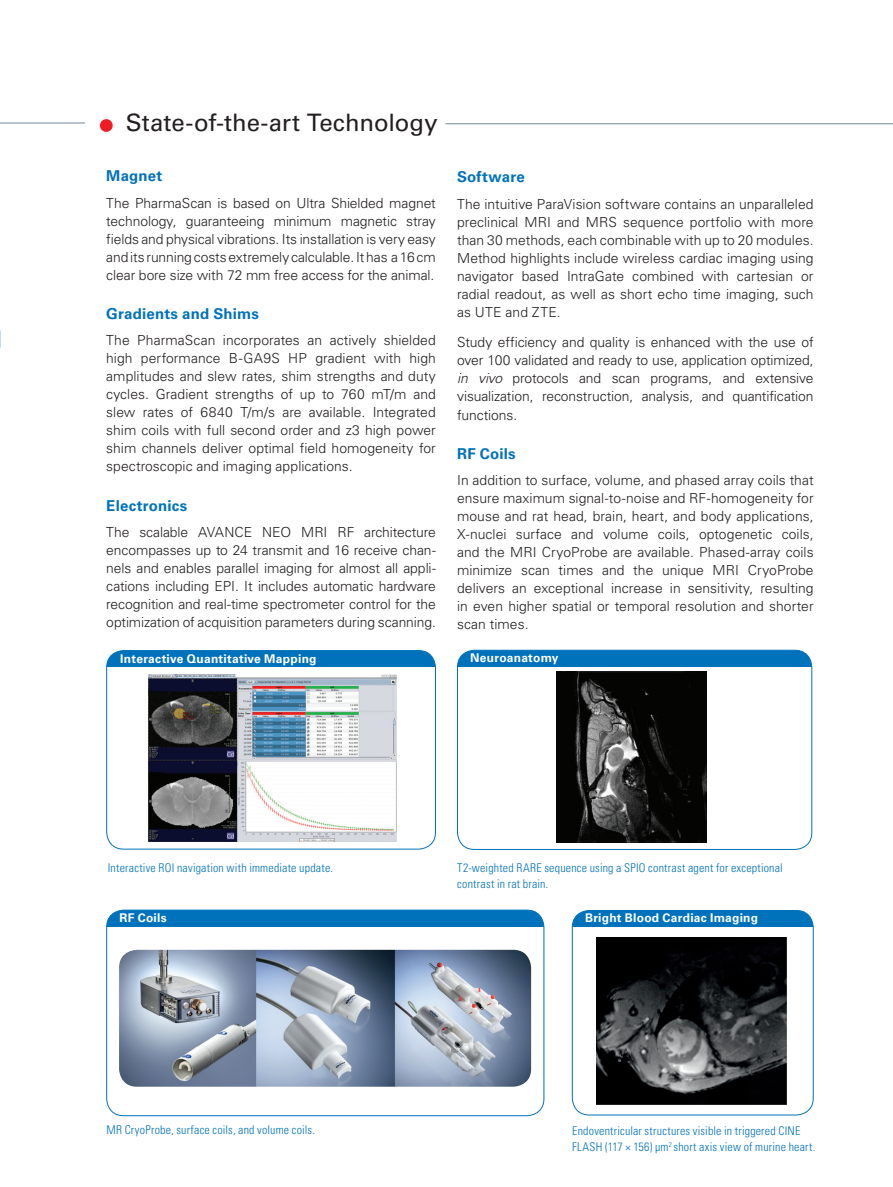
<style>
.page{position:relative;width:893px;height:1187px;background:#fff}
.page>*{position:absolute;margin:0;border:0;box-sizing:border-box;transform-origin:0 0}
.brochure_subheadline{font:24px "Univers LT Std";letter-spacing:-.005em;color:#231f20}
.brochure_subheadline-2{font:700 15px "Univers LT Std";letter-spacing:.015em;color:#0072bc}
.brochure_body{font:300 13.8px/18px "Univers LT Std";color:#231f20;text-align:justify}
.application_figure-c{font:300 condensed 12px/15.8px "Univers LT Std";letter-spacing:.015em;color:#0072bc}
.application_legend-b{font:700 12px "Univers LT Std";letter-spacing:.02em;color:#fff}
.s1{font-style:italic}
</style>
<div class="page">
<div style="left:107px;top:650px;width:328px;height:16px;background:#0072bc"></div>
<div style="left:106px;top:650px;width:330px;height:199px;border:1px solid #0072bc;border-radius:17px"></div>
<hr style="left:0;top:123px;width:85px;height:1px;background:#738a95">
<div style="left:100px;top:119px;width:13px;height:13px;background:#ee1d23;border-radius:50%"></div>
<hr style="left:445px;top:123px;width:448px;height:1px;background:#738a95">
<div style="left:457px;top:650px;width:355px;height:16px;background:#0072bc"></div>
<div style="left:457px;top:649px;width:355px;height:200px;border:1px solid #0072bc;border-radius:17px"></div>
<img style="left:556px;top:671px;width:150px;height:171px">
<div style="left:572px;top:910px;width:241px;height:16px;background:#0072bc"></div>
<div style="left:572px;top:910px;width:242px;height:205px;border:1px solid #0072bc;border-radius:17px"></div>
<img style="left:596px;top:937px;width:190px;height:166px">
<img style="left:149px;top:674px;width:247px;height:167px">
<div style="left:107px;top:910px;width:437px;height:16px;background:#0072bc"></div>
<div style="left:106px;top:909px;width:438px;height:206px;border:1px solid #0072bc;border-radius:17px"></div>
<img style="left:119px;top:949px;width:412px;height:137px">
<p class="brochure_subheadline" style="left:126px;top:109px;width:313px">State-of-the-art Technology</p>
<p class="brochure_subheadline-2" style="left:106px;top:167px;width:57px">Magnet</p>
<p class="brochure_body" style="left:106px;top:194px;width:331px">The PharmaScan is based on Ultra Shielded magnet technology, guaranteeing minimum magnetic stray fields and physical vibrations. Its installation is very easy and its running costs extremely calculable. It has a 16 cm clear bore size with 72 mm free access for the animal.</p>
<p class="brochure_subheadline-2" style="left:106px;top:305px;width:154px">Gradients and Shims</p>
<p class="brochure_body" style="left:106px;top:331px;width:331px">The PharmaScan incorporates an actively shielded high performance B-GA9S HP gradient with high amplitudes and slew rates, shim strengths and duty cycles. Gradient strengths of up to 760 mT/m and slew rates of 6840 T/m/s are available. Integrated shim coils with full second order and z3 high power shim channels deliver optimal field homogeneity for spectroscopic and imaging applications.</p>
<p class="brochure_subheadline-2" style="left:106px;top:496px;width:82px">Electronics</p>
<p class="brochure_body" style="left:106px;top:523px;width:331px">The scalable AVANCE NEO MRI RF architecture encompasses up to 24 transmit and 16 receive chan&shy;nels and enables parallel imaging for almost all appli&shy;cations including EPI. It includes automatic hardware recognition and real-time spectrometer control for the optimization of acquisition parameters during scanning.</p>
<p class="application_legend-b" style="left:120px;top:652px;width:198px">Interactive Quantitative Mapping</p>
<p class="brochure_subheadline-2" style="left:457px;top:168px;width:69px">Software</p>
<p class="brochure_body" style="left:457px;top:195px;width:358px">The intuitive ParaVision software contains an unparalleled preclinical MRI and MRS sequence portfolio with more than 30 methods, each combinable with up to 20 modules.<br>Method highlights include wireless cardiac imaging using navigator based IntraGate combined with cartesian or radial readout, as well as short echo time imaging, such as UTE and ZTE.</p>
<p class="brochure_body" style="left:457px;top:333px;width:358px">Study efficiency and quality is enhanced with the use of over 100 validated and ready to use, application optimized, <span class="s1">in vivo</span> protocols and scan programs, and extensive visualization, reconstruction, analysis, and quantification functions.</p>
<p class="brochure_subheadline-2" style="left:457px;top:444px;width:60px">RF Coils</p>
<p class="brochure_body" style="left:457px;top:471px;width:358px">In addition to surface, volume, and phased array coils that ensure maximum signal-to-noise and RF-homogeneity for mouse and rat head, brain, heart, and body applications, X-nuclei surface and volume coils, optogenetic coils, and the MRI CryoProbe are available. Phased-array coils minimize scan times and the unique MRI CryoProbe delivers an exceptional increase in sensitivity, resulting in even higher spatial or temporal resolution and shorter scan times.</p>
<p class="application_legend-b" style="left:470px;top:651px;width:90px">Neuroanatomy</p>
<p class="application_figure-c" style="left:108px;top:859px;width:227px">Interactive ROI navigation with immediate update.</p>
<p class="application_legend-b" style="left:119px;top:910px;width:49px">RF Coils</p>
<p class="application_figure-c" style="left:457px;top:860px;width:327px">T2-weighted RARE sequence using a SPIO contrast agent for exceptional contrast in rat brain.</p>
<p class="application_legend-b" style="left:585px;top:911px;width:175px">Bright Blood Cardiac Imaging</p>
<p class="application_figure-c" style="left:106px;top:1121px;width:210px">MR CryoProbe, surface coils, and volume coils.</p>
<p class="application_figure-c" style="left:572px;top:1123px;width:245px">Endoventricular structures visible in triggered CINE<br>FLASH (117 × 156) μm<sup>2</sup> short axis view of murine heart.</p>
</div>
